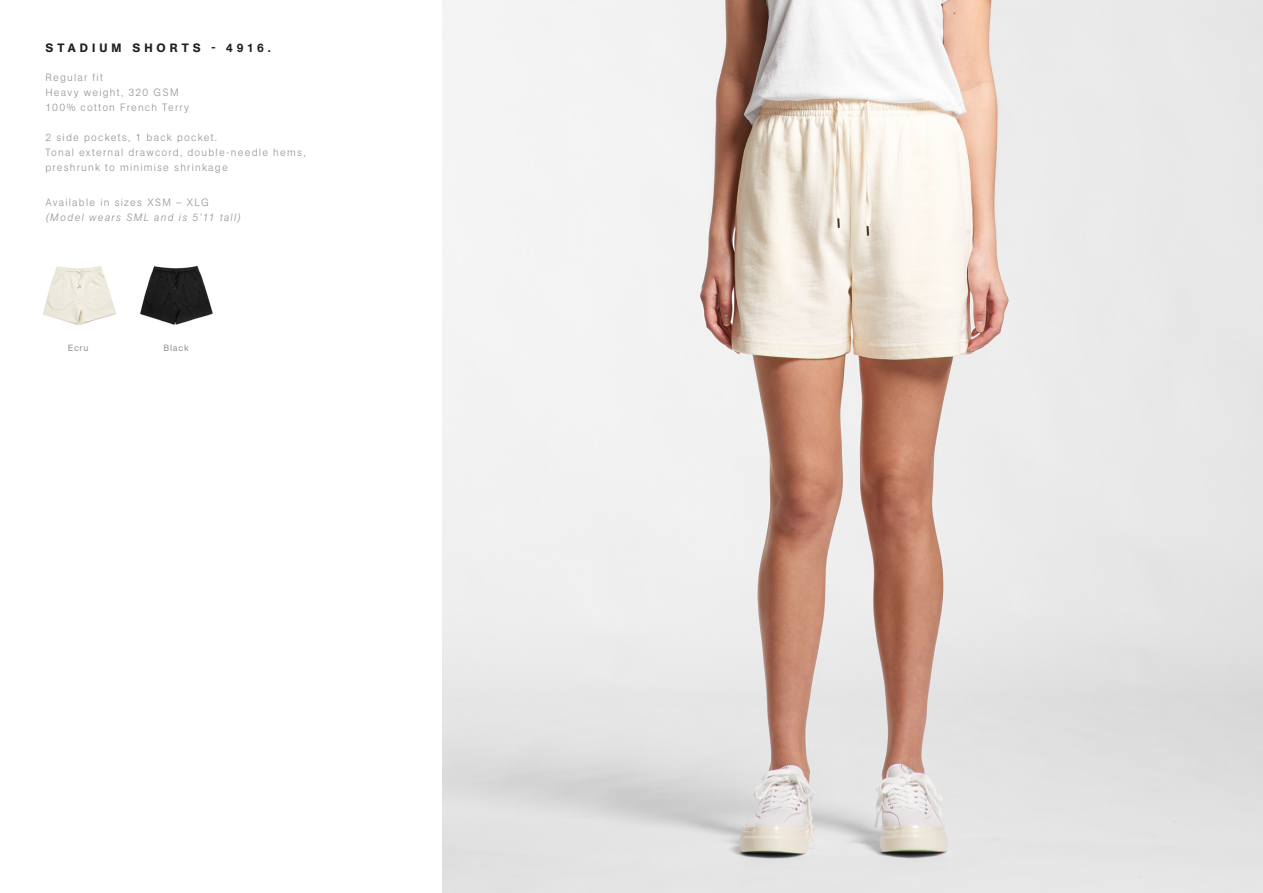
<style>
.page{position:relative;width:1263px;height:893px;background:#fff}
.page>*{position:absolute;margin:0;border:0;box-sizing:border-box;transform-origin:0 0}
.t1{font:500 12px "AG Book Pro";letter-spacing:.335em;color:#231f20}
.MEASUREMENTS{font:300 10.5px/15px "AG Book Pro";letter-spacing:.115em;color:#939598}
.t2{font:italic 300 10.5px/15px "AG Book Pro";letter-spacing:.125em;color:#939598}
.COLOUR_NAME{font:9px "AG Book Pro";letter-spacing:.075em;color:#939598}
.s1{font-style:normal}
</style>
<div class="page">
<img style="left:442px;top:0;width:821px;height:893px">
<img style="left:43px;top:266px;width:73px;height:59px">
<img style="left:140px;top:266px;width:73px;height:59px">
<p class="t1" style="left:46px;top:40px;width:227px">STADIUM SHORTS - 4916.</p>
<p class="MEASUREMENTS" style="left:45px;top:69px;width:59px">Regular fit</p>
<p class="MEASUREMENTS" style="left:45px;top:84px;width:135px">Heavy weight, 320 GSM</p>
<p class="MEASUREMENTS" style="left:45px;top:99px;width:145px">100% cotton French Terry</p>
<p class="MEASUREMENTS" style="left:45px;top:129px;width:173px">2 side pockets, 1 back pocket.</p>
<p class="MEASUREMENTS" style="left:45px;top:144px;width:262px">Tonal external drawcord, double-needle hems, preshrunk to minimise shrinkage</p>
<p class="t2" style="left:45px;top:194px;width:197px"><span class="s1">Available in sizes XSM – XLG </span>(Model wears SML and is 5’11 tall)</p>
<p class="COLOUR_NAME" style="left:68px;top:342px;width:22px">Ecru</p>
<p class="COLOUR_NAME" style="left:164px;top:342px;width:27px">Black</p>
</div>
